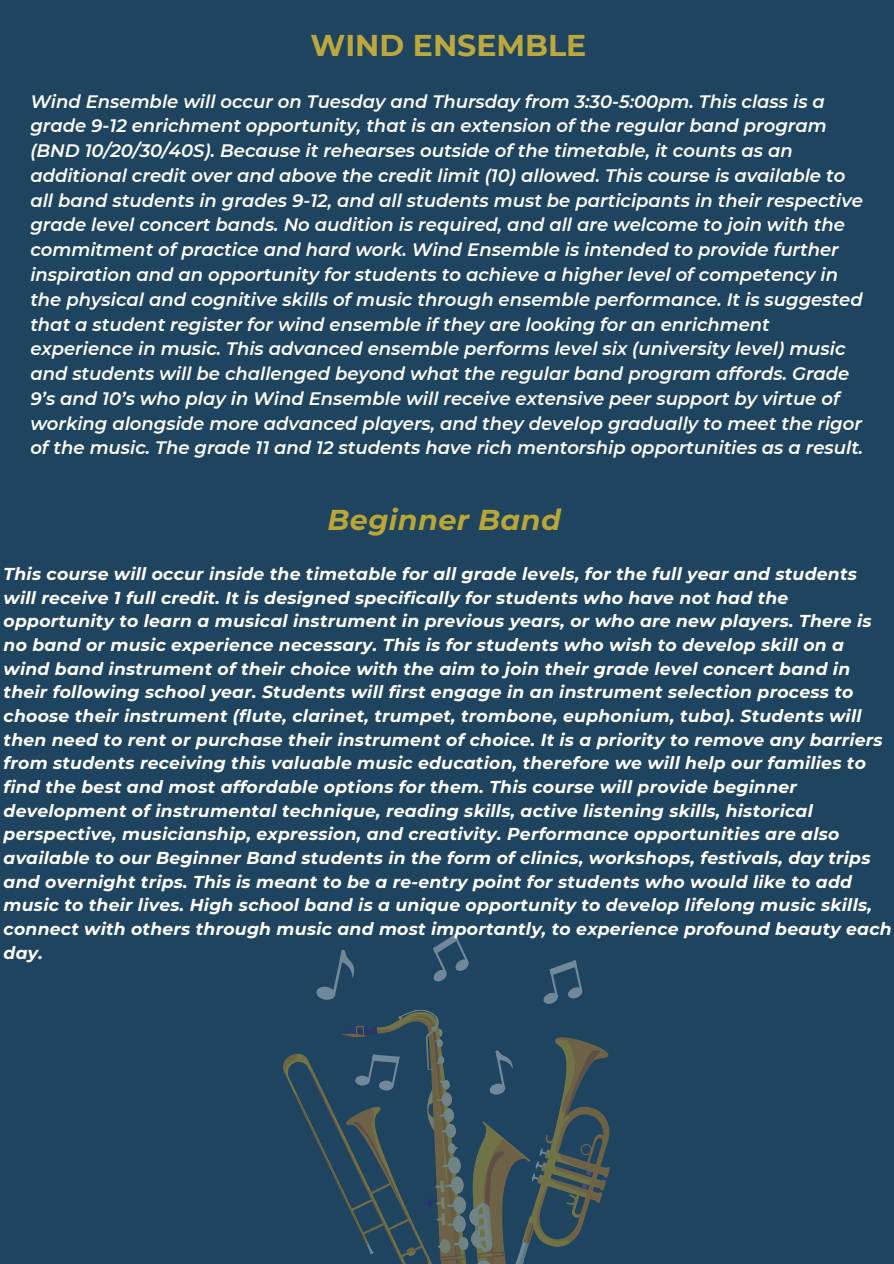
<style>
.page{position:relative;width:894px;height:1264px;background:#fff}
.page>*{position:absolute;margin:0;border:0;box-sizing:border-box;transform-origin:0 0}
.t1{font:700 30px "Montserrat";color:#bca83c}
.t2{font:italic 700 28.65px "Montserrat";letter-spacing:.015em;color:#baa635}
.t3{font:italic 600 18px/24.8px "Montserrat";color:#fff}
.t4{font:italic 700 17.25px/23.7px "Montserrat";letter-spacing:.015em;color:#fff}
</style>
<div class="page">
<div style="left:0;top:0;width:893px;height:1263px;background:#1f4460"></div>
<svg style="left:283px;top:934px;width:327px;height:329px"></svg>
<h1 class="t1" style="left:310px;top:27px;width:277px">WIND ENSEMBLE</h1>
<p class="t3" style="left:30px;top:89px;width:834px">Wind Ensemble will occur on Tuesday and Thursday from 3:30-5:00pm. This class is a grade 9-12 enrichment opportunity, that is an extension of the regular band program (BND 10/20/30/40S). Because it rehearses outside of the timetable, it counts as an additional credit over and above the credit limit (10) allowed. This course is available to all band students in grades 9-12, and all students must be participants in their respective grade level concert bands. No audition is required, and all are welcome to join with the commitment of practice and hard work. Wind Ensemble is intended to provide further inspiration and an opportunity for students to achieve a higher level of competency in the physical and cognitive skills of music through ensemble performance. It is suggested that a student register for wind ensemble if they are looking for an enrichment experience in music. This advanced ensemble performs level six (university level) music and students will be challenged beyond what the regular band program affords. Grade 9’s and 10’s who play in Wind Ensemble will receive extensive peer support by virtue of working alongside more advanced players, and they develop gradually to meet the rigor of the music. The grade 11 and 12 students have rich mentorship opportunities as a result.</p>
<h2 class="t2" style="left:327px;top:502px;width:235px">Beginner Band</h2>
<p class="t4" style="left:4px;top:562px;width:889px">This course will occur inside the timetable for all grade levels, for the full year and students will receive 1 full credit. It is designed specifically for students who have not had the opportunity to learn a musical instrument in previous years, or who are new players. There is no band or music experience necessary. This is for students who wish to develop skill on a wind band instrument of their choice with the aim to join their grade level concert band in their following school year. Students will first engage in an instrument selection process to choose their instrument (flute, clarinet, trumpet, trombone, euphonium, tuba). Students will then need to rent or purchase their instrument of choice. It is a priority to remove any barriers from students receiving this valuable music education, therefore we will help our families to find the best and most affordable options for them. This course will provide beginner development of instrumental technique, reading skills, active listening skills, historical perspective, musicianship, expression, and creativity. Performance opportunities are also available to our Beginner Band students in the form of clinics, workshops, festivals, day trips and overnight trips. This is meant to be a re-entry point for students who would like to add music to their lives. High school band is a unique opportunity to develop lifelong music skills, connect with others through music and most importantly, to experience profound beauty each day.</p>
</div>
